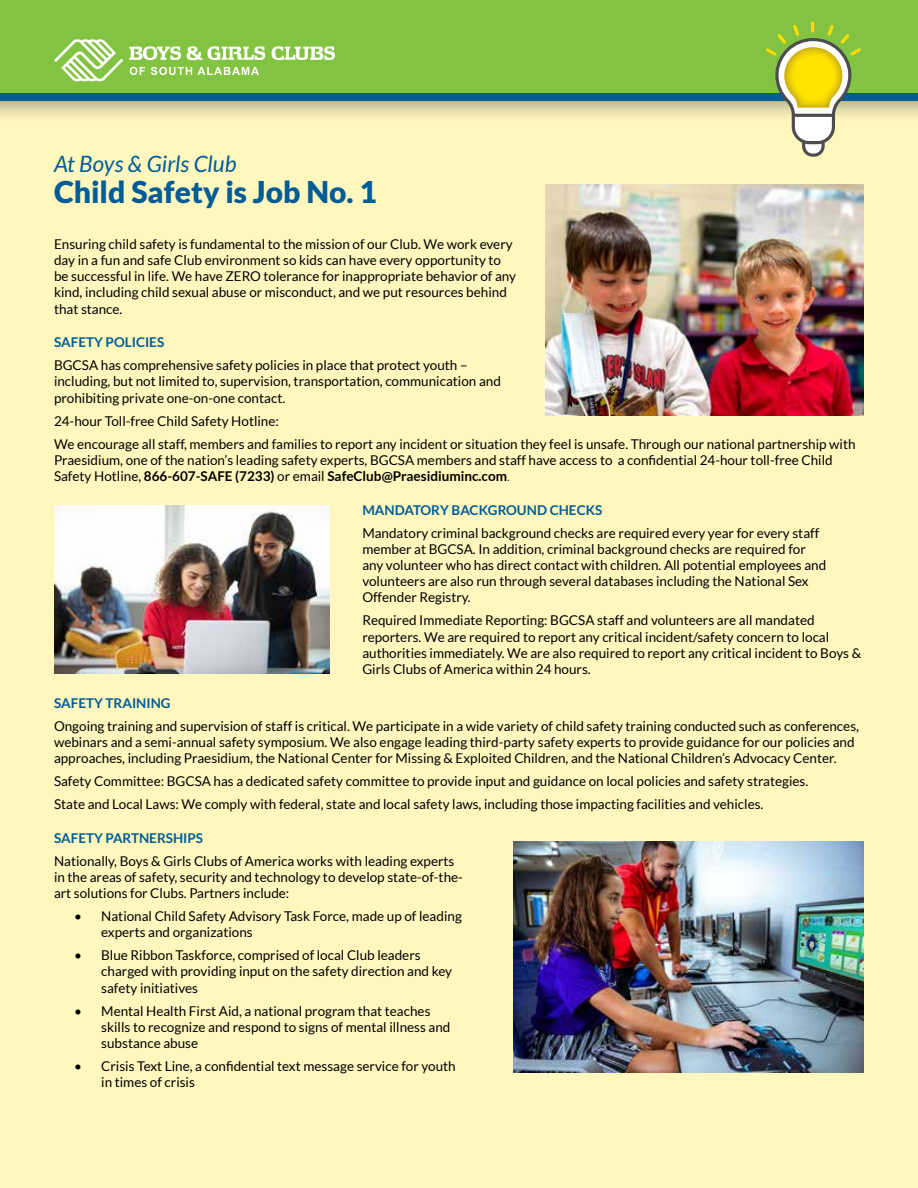
<style>
.page{position:relative;width:918px;height:1188px;background:#fff7be}
.page>*{position:absolute;margin:0;border:0;box-sizing:border-box;transform-origin:0 0}
.t1{font:900 30px "Lato";color:#005c97}
.t2{font:italic 22.5px "Lato";color:#005c97}
.t3{font:13.5px/16.2px "Lato";color:#000}
.t4{font:700 13.5px "Lato";color:#005c97}
.s1{font-weight:700}
.s2{font-weight:300}
</style>
<div class="page">
<div style="left:0;top:0;width:918px;height:101px;background:#82c341"></div>
<svg style="left:0;top:101px;width:918px;height:15px;background:#dbd4a5"></svg>
<div style="left:0;top:93px;width:918px;height:8px;background:#005c97"></div>
<svg style="left:766px;top:21px;width:95px;height:136px"></svg>
<img style="left:784px;top:47px;width:58px;height:61px">
<svg style="left:130px;top:67px;width:15px;height:8px"></svg>
<svg style="left:151px;top:67px;width:108px;height:8px"></svg>
<svg style="left:129px;top:46px;width:52px;height:14px"></svg>
<svg style="left:272px;top:46px;width:63px;height:14px"></svg>
<svg style="left:187px;top:46px;width:78px;height:14px"></svg>
<svg style="left:54px;top:39px;width:69px;height:42px"></svg>
<img style="left:546px;top:185px;width:318px;height:231px">
<img style="left:54px;top:506px;width:275px;height:168px">
<img style="left:513px;top:842px;width:351px;height:231px">
<h2 class="t2" style="left:54px;top:151px;width:184px">At Boys &amp; Girls Club</h2>
<h1 class="t1" style="left:54px;top:174px;width:324px">Child Safety is Job No. 1</h1>
<p class="t3" style="left:54px;top:236px;width:464px">Ensuring child safety is fundamental to the mission of our Club. We work every day in a fun and safe Club environment so kids can have every opportunity to be successful in life. We have ZERO tolerance for inappropriate behavior of any kind, including child sexual abuse or misconduct, and we put resources behind that stance.</p>
<p class="t4" style="left:54px;top:335px;width:112px">SAFETY POLICIES</p>
<p class="t3" style="left:54px;top:357px;width:448px">BGCSA has comprehensive safety policies in place that protect youth – including, but not limited to, supervision, transportation, communication and prohibiting private one-on-one contact.</p>
<p class="t3" style="left:54px;top:409px;width:803px;line-height:23px">24-hour Toll-free Child Safety Hotline:<br>We encourage all staff, members and families to report any incident or situation they feel is unsafe. Through our national partnership with</p>
<p class="t3" style="left:54px;top:452px;width:780px">Praesidium, one of the nation’s leading safety experts, BGCSA members and staff have access to a confidential 24-hour toll-free Child<br>Safety Hotline, <span class="s1">866-607-SAFE (7233)</span> or email <span class="s1">SafeClub@Praesidiuminc.com</span><span class="s2">.</span></p>
<p class="t4" style="left:362px;top:502px;width:242px">MANDATORY BACKGROUND CHECKS</p>
<p class="t3" style="left:362px;top:525px;width:465px">Mandatory criminal background checks are required every year for every staff member at BGCSA. In addition, criminal background checks are required for any volunteer who has direct contact with children. All potential employees and volunteers are also run through several databases including the National Sex Offender Registry.</p>
<p class="t3" style="left:362px;top:612px;width:500px">Required Immediate Reporting: BGCSA staff and volunteers are all mandated reporters. We are required to report any critical incident/safety concern to local authorities immediately. We are also required to report any critical incident to Boys &amp; Girls Clubs of America within 24 hours.</p>
<p class="t4" style="left:54px;top:695px;width:118px">SAFETY TRAINING</p>
<p class="t3" style="left:54px;top:718px;width:807px">Ongoing training and supervision of staff is critical. We participate in a wide variety of child safety training conducted such as conferences, webinars and a semi-annual safety symposium. We also engage leading third-party safety experts to provide guidance for our policies and approaches, including Praesidium, the National Center for Missing &amp; Exploited Children, and the National Children’s Advocacy Center.</p>
<p class="t3" style="left:54px;top:770px;width:756px;line-height:23px">Safety Committee: BGCSA has a dedicated safety committee to provide input and guidance on local policies and safety strategies.<br>State and Local Laws: We comply with federal, state and local safety laws, including those impacting facilities and vehicles.</p>
<p class="t4" style="left:54px;top:830px;width:151px">SAFETY PARTNERSHIPS</p>
<p class="t3" style="left:54px;top:853px;width:410px">Nationally, Boys &amp; Girls Clubs of America works with leading experts in the areas of safety, security and technology to develop state-of-the&shy;art solutions for Clubs. Partners include:</p>
<p class="t3" style="left:101px;top:908px;width:362px;text-indent:-27px">• National Child Safety Advisory Task Force, made up of leading experts and organizations</p>
<p class="t3" style="left:101px;top:947px;width:352px;text-indent:-27px">• Blue Ribbon Taskforce, comprised of local Club leaders charged with providing input on the safety direction and key safety initiatives</p>
<p class="t3" style="left:101px;top:1002px;width:351px;text-indent:-27px">• Mental Health First Aid, a national program that teaches skills to recognize and respond to signs of mental illness and substance abuse</p>
<p class="t3" style="left:101px;top:1058px;width:356px;text-indent:-27px">• Crisis Text Line, a confidential text message service for youth in times of crisis</p>
</div>
